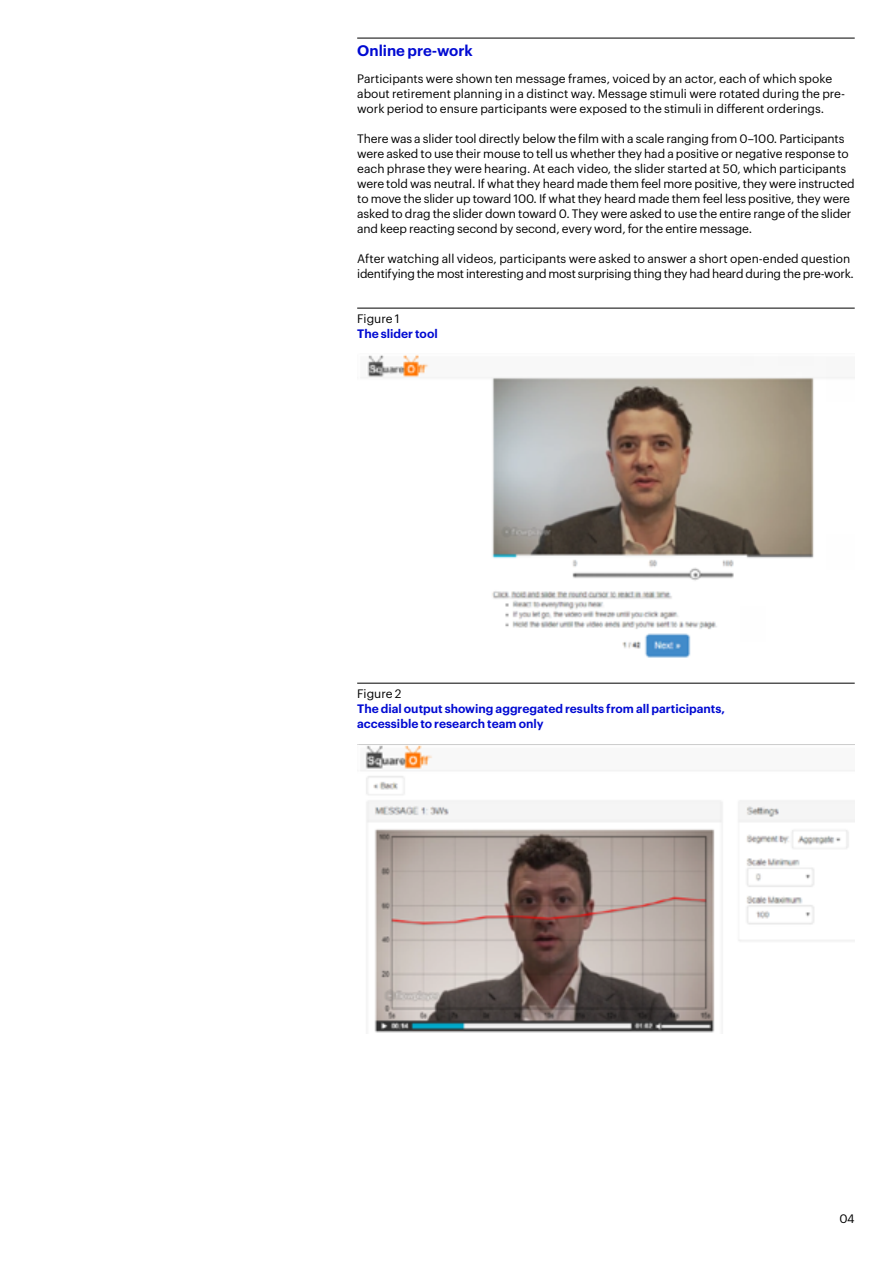
<style>
.page{position:relative;width:893px;height:1263px;background:#fff}
.page>*{position:absolute;margin:0;border:0;box-sizing:border-box;transform-origin:0 0}
.t1{font:600 15px "Graphik";color:#000ad2}
.t2{font:12px/15px "Graphik";letter-spacing:-.01em;color:#000}
.t3{font:600 12px/15px "Graphik";color:#000ad2}
</style>
<div class="page">
<hr style="left:357px;top:38px;width:498px;height:1px;background:#000">
<hr style="left:357px;top:308px;width:498px;height:1px;background:#000">
<img style="left:361px;top:354px;width:494px;height:304px">
<hr style="left:357px;top:683px;width:498px;height:1px;background:#000">
<img style="left:357px;top:744px;width:498px;height:289px">
<p class="t1" style="left:357px;top:39px;width:117px">Online pre-work</p>
<p class="t2" style="left:357px;top:70px;width:489px">Participants were shown ten message frames, voiced by an actor, each of which spoke about retirement planning in a distinct way. Message stimuli were rotated during the pre&shy;work period to ensure participants were exposed to the stimuli in different orderings.</p>
<p class="t2" style="left:357px;top:130px;width:499px">There was a slider tool directly below the film with a scale ranging from 0–100. Participants were asked to use their mouse to tell us whether they had a positive or negative response to each phrase they were hearing. At each video, the slider started at 50, which participants were told was neutral. If what they heard made them feel more positive, they were instructed to move the slider up toward 100. If what they heard made them feel less positive, they were asked to drag the slider down toward 0. They were asked to use the entire range of the slider and keep reacting second by second, every word, for the entire message.</p>
<p class="t2" style="left:357px;top:250px;width:498px">After watching all videos, participants were asked to answer a short open-ended question identifying the most interesting and most surprising thing they had heard during the pre-work.</p>
<p class="t2" style="left:357px;top:310px;width:44px">Figure 1</p>
<p class="t3" style="left:357px;top:325px;width:82px">The slider tool</p>
<p class="t2" style="left:357px;top:685px;width:46px">Figure 2</p>
<p class="t3" style="left:357px;top:700px;width:369px">The dial output showing aggregated results from all participants, accessible to research team only</p>
<p class="t2" style="left:839px;top:1210px;width:17px">04</p>
</div>
